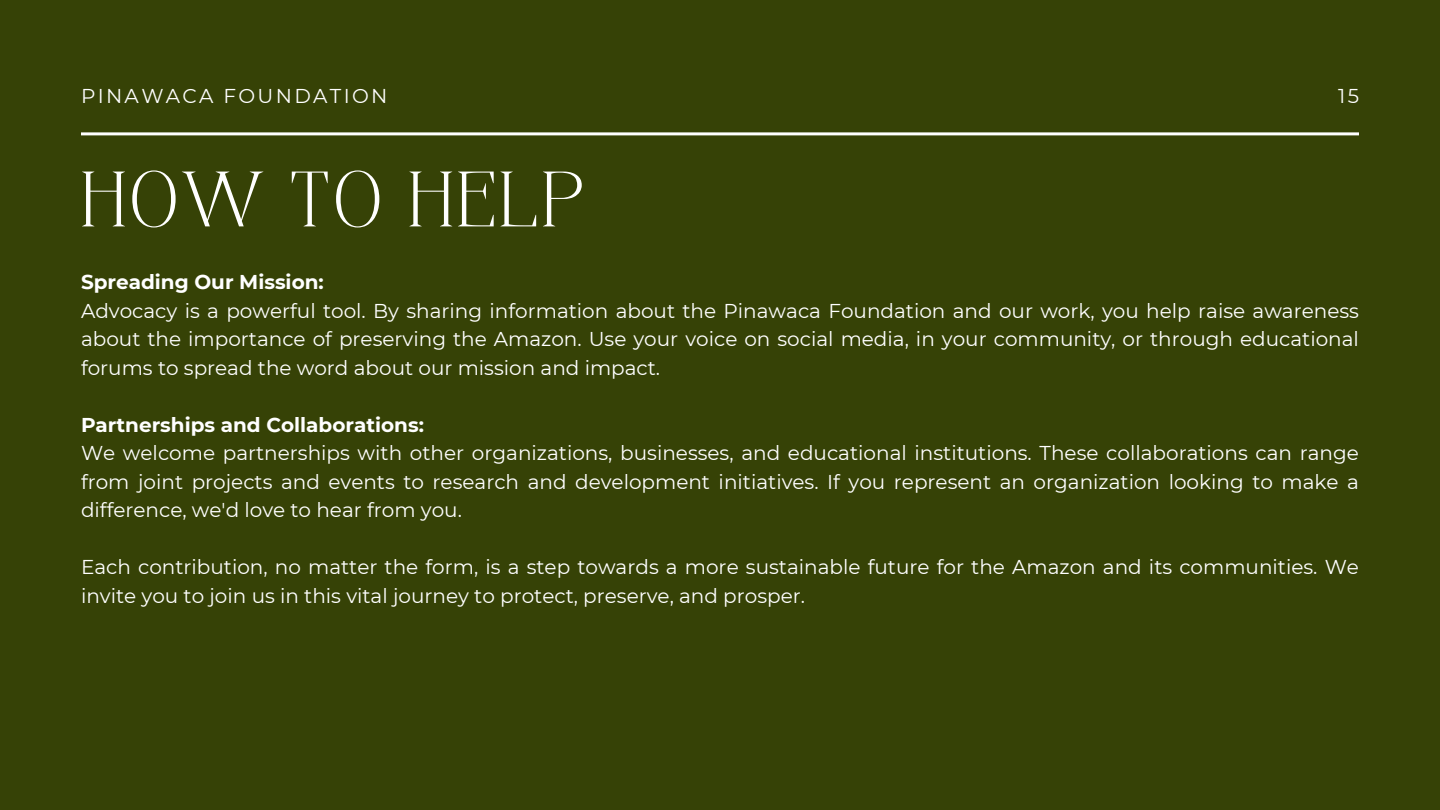
<style>
.page{position:relative;width:1440px;height:810px;background:#364206}
.page>*{position:absolute;margin:0;border:0;box-sizing:border-box;transform-origin:0 0}
.t1{font:54.8px "TANGARLAND";letter-spacing:.065em;color:#fff}
.t2{font:20px/28.5px "Montserrat";color:#fff;text-align:justify}
.t3{font:700 20px "Montserrat";color:#fff}
.t4{font:20px "Montserrat";letter-spacing:.115em;color:#fff}
</style>
<div class="page">
<hr style="left:81px;top:132px;width:1278px;height:3px;background:#fff">
<p class="t4" style="left:81px;top:84px;width:308px">PINAWACA FOUNDATION</p>
<p class="t1" style="left:81px;top:171px;width:504px">HOW TO HELP</p>
<p class="t2" style="left:1338px;top:82px;width:22px">15</p>
<p class="t3" style="left:81px;top:270px;width:244px">Spreading Our Mission:</p>
<p class="t2" style="left:81px;top:296px;width:1279px">Advocacy is a powerful tool. By sharing information about the Pinawaca Foundation and our work, you help raise awareness about the importance of preserving the Amazon. Use your voice on social media, in your community, or through educational forums to spread the word about our mission and impact.</p>
<p class="t3" style="left:81px;top:412px;width:344px">Partnerships and Collaborations:</p>
<p class="t2" style="left:81px;top:439px;width:1279px">We welcome partnerships with other organizations, businesses, and educational institutions. These collaborations can range from joint projects and events to research and development initiatives. If you represent an organization looking to make a difference, we'd love to hear from you.</p>
<p class="t2" style="left:81px;top:553px;width:1279px">Each contribution, no matter the form, is a step towards a more sustainable future for the Amazon and its communities. We invite you to join us in this vital journey to protect, preserve, and prosper.</p>
</div>
